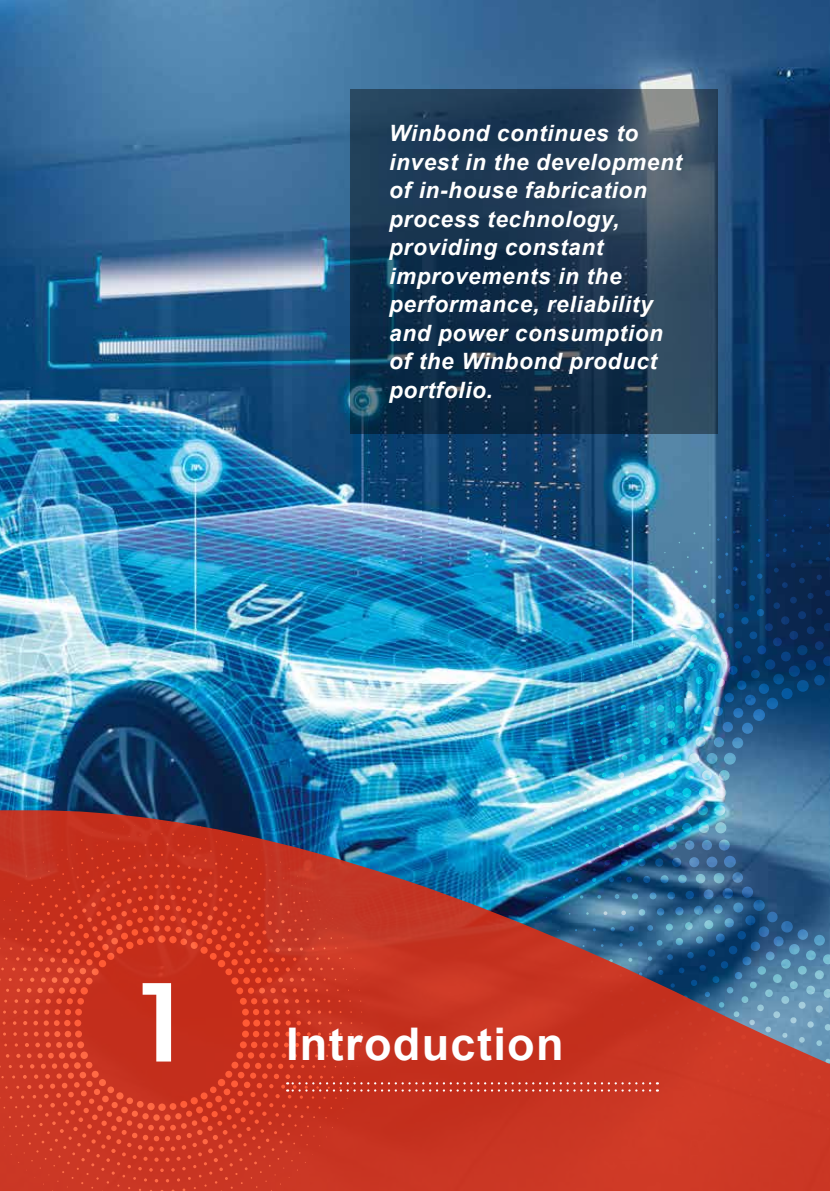
<style>
.page{position:relative;width:830px;height:1191px;background:#fff}
.page>*{position:absolute;margin:0;border:0;box-sizing:border-box;transform-origin:0 0}
.t1{font:600 110.25px "Avant Garde IT Cby BT";color:#fff}
.t2{font:700 45px "Arial";letter-spacing:.03em;color:#fff}
.t3{font:italic 700 22.5px/28.5px "Arial";letter-spacing:.03em;color:#fff}
</style>
<div class="page">
<img style="left:0;top:0;width:829px;height:810px">
<svg style="left:713px;top:804px;width:11px;height:11px"></svg>
<svg style="left:715px;top:787px;width:11px;height:11px"></svg>
<svg style="left:718px;top:770px;width:11px;height:10px"></svg>
<svg style="left:723px;top:752px;width:12px;height:12px"></svg>
<svg style="left:731px;top:737px;width:11px;height:11px"></svg>
<svg style="left:741px;top:722px;width:11px;height:12px"></svg>
<svg style="left:752px;top:709px;width:12px;height:12px"></svg>
<svg style="left:766px;top:697px;width:11px;height:12px"></svg>
<div style="left:781px;top:688px;width:11px;height:11px;background:#0559a0;border-radius:50%"></div>
<svg style="left:796px;top:680px;width:12px;height:12px"></svg>
<svg style="left:813px;top:675px;width:11px;height:10px"></svg>
<svg style="left:697px;top:805px;width:10px;height:10px"></svg>
<svg style="left:698px;top:787px;width:10px;height:10px"></svg>
<svg style="left:701px;top:770px;width:10px;height:10px"></svg>
<svg style="left:706px;top:753px;width:11px;height:11px"></svg>
<svg style="left:713px;top:737px;width:10px;height:10px"></svg>
<svg style="left:722px;top:722px;width:10px;height:10px"></svg>
<svg style="left:733px;top:708px;width:10px;height:10px"></svg>
<svg style="left:744px;top:694px;width:11px;height:11px"></svg>
<svg style="left:758px;top:683px;width:10px;height:11px"></svg>
<svg style="left:772px;top:673px;width:11px;height:11px"></svg>
<svg style="left:788px;top:665px;width:11px;height:12px"></svg>
<div style="left:805px;top:660px;width:10px;height:10px;background:#054180;border-radius:50%"></div>
<svg style="left:822px;top:656px;width:7px;height:10px"></svg>
<svg style="left:681px;top:805px;width:9px;height:10px"></svg>
<svg style="left:682px;top:788px;width:9px;height:9px"></svg>
<svg style="left:684px;top:770px;width:9px;height:9px"></svg>
<svg style="left:689px;top:753px;width:10px;height:10px"></svg>
<svg style="left:695px;top:737px;width:10px;height:9px"></svg>
<svg style="left:703px;top:721px;width:10px;height:10px"></svg>
<svg style="left:713px;top:706px;width:9px;height:10px"></svg>
<div style="left:724px;top:693px;width:9px;height:9px;background:#0e64a9;border-radius:50%"></div>
<svg style="left:736px;top:680px;width:10px;height:10px"></svg>
<svg style="left:750px;top:669px;width:9px;height:9px"></svg>
<div style="left:764px;top:659px;width:11px;height:10px;background:#054383;border-radius:50%"></div>
<svg style="left:780px;top:651px;width:10px;height:10px"></svg>
<svg style="left:796px;top:645px;width:11px;height:10px"></svg>
<svg style="left:814px;top:641px;width:9px;height:9px"></svg>
<svg style="left:664px;top:806px;width:9px;height:8px"></svg>
<svg style="left:665px;top:788px;width:8px;height:8px"></svg>
<svg style="left:668px;top:771px;width:8px;height:8px"></svg>
<svg style="left:671px;top:753px;width:10px;height:9px"></svg>
<svg style="left:677px;top:737px;width:9px;height:9px"></svg>
<svg style="left:685px;top:721px;width:8px;height:8px"></svg>
<svg style="left:694px;top:706px;width:8px;height:8px"></svg>
<svg style="left:704px;top:691px;width:8px;height:9px"></svg>
<svg style="left:715px;top:678px;width:9px;height:9px"></svg>
<svg style="left:728px;top:666px;width:9px;height:9px"></svg>
<svg style="left:742px;top:655px;width:8px;height:8px"></svg>
<div style="left:757px;top:645px;width:8px;height:9px;background:#0a4c96;border-radius:50%"></div>
<svg style="left:772px;top:637px;width:9px;height:9px"></svg>
<div style="left:789px;top:631px;width:8px;height:8px;background:#113a77;border-radius:50%"></div>
<div style="left:806px;top:626px;width:8px;height:8px;background:#0e3873;border-radius:50%"></div>
<svg style="left:823px;top:623px;width:6px;height:8px"></svg>
<svg style="left:648px;top:806px;width:7px;height:8px"></svg>
<svg style="left:649px;top:789px;width:7px;height:7px"></svg>
<div style="left:651px;top:771px;width:7px;height:8px;background:#fff;border-radius:50%"></div>
<svg style="left:654px;top:753px;width:9px;height:9px"></svg>
<svg style="left:660px;top:737px;width:8px;height:8px"></svg>
<svg style="left:667px;top:721px;width:7px;height:7px"></svg>
<svg style="left:675px;top:705px;width:8px;height:8px"></svg>
<svg style="left:685px;top:691px;width:7px;height:7px"></svg>
<svg style="left:695px;top:676px;width:8px;height:8px"></svg>
<svg style="left:707px;top:663px;width:8px;height:8px"></svg>
<svg style="left:720px;top:651px;width:8px;height:8px"></svg>
<svg style="left:734px;top:641px;width:7px;height:7px"></svg>
<div style="left:749px;top:631px;width:7px;height:8px;background:#0a5092;border-radius:50%"></div>
<div style="left:764px;top:623px;width:8px;height:8px;background:#0c3b7d;border-radius:50%"></div>
<svg style="left:780px;top:616px;width:9px;height:8px"></svg>
<svg style="left:797px;top:611px;width:8px;height:8px"></svg>
<svg style="left:815px;top:608px;width:7px;height:7px"></svg>
<svg style="left:632px;top:807px;width:6px;height:3px"></svg>
<svg style="left:632px;top:789px;width:7px;height:7px"></svg>
<svg style="left:634px;top:772px;width:7px;height:6px"></svg>
<svg style="left:637px;top:754px;width:8px;height:7px"></svg>
<svg style="left:643px;top:737px;width:6px;height:7px"></svg>
<svg style="left:649px;top:721px;width:7px;height:7px"></svg>
<svg style="left:656px;top:705px;width:7px;height:7px"></svg>
<svg style="left:665px;top:690px;width:7px;height:6px"></svg>
<svg style="left:675px;top:675px;width:7px;height:7px"></svg>
<svg style="left:686px;top:661px;width:7px;height:7px"></svg>
<svg style="left:699px;top:649px;width:7px;height:7px"></svg>
<svg style="left:712px;top:637px;width:7px;height:7px"></svg>
<div style="left:726px;top:627px;width:7px;height:6px;background:#2269ab;border-radius:50%"></div>
<div style="left:741px;top:617px;width:7px;height:7px;background:#08599b;border-radius:50%"></div>
<svg style="left:756px;top:609px;width:7px;height:7px"></svg>
<div style="left:773px;top:602px;width:6px;height:7px;background:#0c3b76;border-radius:50%"></div>
<svg style="left:789px;top:597px;width:7px;height:6px"></svg>
<svg style="left:807px;top:593px;width:6px;height:6px"></svg>
<svg style="left:824px;top:590px;width:5px;height:6px"></svg>
<svg style="left:615px;top:807px;width:6px;height:3px"></svg>
<svg style="left:616px;top:789px;width:6px;height:6px"></svg>
<svg style="left:618px;top:772px;width:5px;height:6px"></svg>
<svg style="left:621px;top:755px;width:6px;height:5px"></svg>
<svg style="left:626px;top:738px;width:5px;height:5px"></svg>
<svg style="left:631px;top:721px;width:6px;height:6px"></svg>
<svg style="left:638px;top:705px;width:6px;height:6px"></svg>
<svg style="left:647px;top:689px;width:5px;height:6px"></svg>
<svg style="left:656px;top:674px;width:6px;height:6px"></svg>
<svg style="left:667px;top:660px;width:5px;height:6px"></svg>
<svg style="left:678px;top:647px;width:6px;height:6px"></svg>
<svg style="left:690px;top:634px;width:6px;height:6px"></svg>
<svg style="left:704px;top:623px;width:5px;height:5px"></svg>
<svg style="left:718px;top:613px;width:6px;height:5px"></svg>
<svg style="left:733px;top:603px;width:5px;height:6px"></svg>
<svg style="left:748px;top:595px;width:6px;height:6px"></svg>
<svg style="left:765px;top:588px;width:5px;height:6px"></svg>
<svg style="left:781px;top:582px;width:6px;height:6px"></svg>
<svg style="left:798px;top:577px;width:6px;height:6px"></svg>
<svg style="left:816px;top:574px;width:5px;height:6px"></svg>
<svg style="left:599px;top:807px;width:5px;height:3px"></svg>
<svg style="left:599px;top:790px;width:5px;height:5px"></svg>
<svg style="left:601px;top:773px;width:5px;height:4px"></svg>
<svg style="left:604px;top:755px;width:5px;height:5px"></svg>
<svg style="left:608px;top:738px;width:5px;height:5px"></svg>
<svg style="left:614px;top:721px;width:5px;height:5px"></svg>
<svg style="left:620px;top:705px;width:6px;height:5px"></svg>
<svg style="left:628px;top:689px;width:5px;height:5px"></svg>
<svg style="left:637px;top:674px;width:5px;height:4px"></svg>
<svg style="left:647px;top:659px;width:5px;height:5px"></svg>
<svg style="left:658px;top:645px;width:5px;height:5px"></svg>
<svg style="left:670px;top:632px;width:4px;height:5px"></svg>
<svg style="left:682px;top:620px;width:5px;height:5px"></svg>
<svg style="left:696px;top:609px;width:4px;height:4px"></svg>
<svg style="left:710px;top:598px;width:5px;height:5px"></svg>
<svg style="left:725px;top:589px;width:5px;height:5px"></svg>
<svg style="left:740px;top:580px;width:6px;height:6px"></svg>
<svg style="left:756px;top:573px;width:6px;height:6px"></svg>
<svg style="left:773px;top:568px;width:5px;height:4px"></svg>
<svg style="left:790px;top:563px;width:5px;height:5px"></svg>
<svg style="left:808px;top:559px;width:4px;height:5px"></svg>
<svg style="left:825px;top:557px;width:4px;height:4px"></svg>
<svg style="left:583px;top:791px;width:4px;height:3px"></svg>
<svg style="left:585px;top:773px;width:3px;height:4px"></svg>
<svg style="left:591px;top:738px;width:5px;height:4px"></svg>
<svg style="left:597px;top:721px;width:4px;height:5px"></svg>
<svg style="left:603px;top:705px;width:4px;height:4px"></svg>
<svg style="left:610px;top:689px;width:4px;height:4px"></svg>
<svg style="left:638px;top:644px;width:4px;height:4px"></svg>
<svg style="left:649px;top:630px;width:4px;height:5px"></svg>
<svg style="left:661px;top:617px;width:4px;height:5px"></svg>
<svg style="left:674px;top:606px;width:4px;height:4px"></svg>
<svg style="left:702px;top:584px;width:4px;height:4px"></svg>
<svg style="left:717px;top:575px;width:4px;height:4px"></svg>
<svg style="left:732px;top:566px;width:5px;height:5px"></svg>
<svg style="left:765px;top:553px;width:4px;height:4px"></svg>
<svg style="left:782px;top:548px;width:4px;height:4px"></svg>
<svg style="left:799px;top:544px;width:4px;height:4px"></svg>
<svg style="left:817px;top:541px;width:3px;height:4px"></svg>
<svg style="left:574px;top:738px;width:4px;height:4px"></svg>
<svg style="left:579px;top:722px;width:4px;height:3px"></svg>
<svg style="left:724px;top:552px;width:4px;height:3px"></svg>
<svg style="left:740px;top:545px;width:4px;height:3px"></svg>
<img style="left:0;top:810px;width:829px;height:381px">
<svg style="left:0;top:823px;width:650px;height:368px"></svg>
<svg style="left:350px;top:89px;width:367px;height:345px"></svg>
<p class="t3" style="left:389px;top:120px;width:294px">Winbond continues to invest in the development of in-house fabrication process technology, providing constant improvements in the performance, reliability and power consumption of the Winbond product portfolio.</p>
<h1 class="t1" style="left:129px;top:956px;width:66px">1</h1>
<h2 class="t2" style="left:286px;top:1014px;width:279px">Introduction</h2>
</div>
